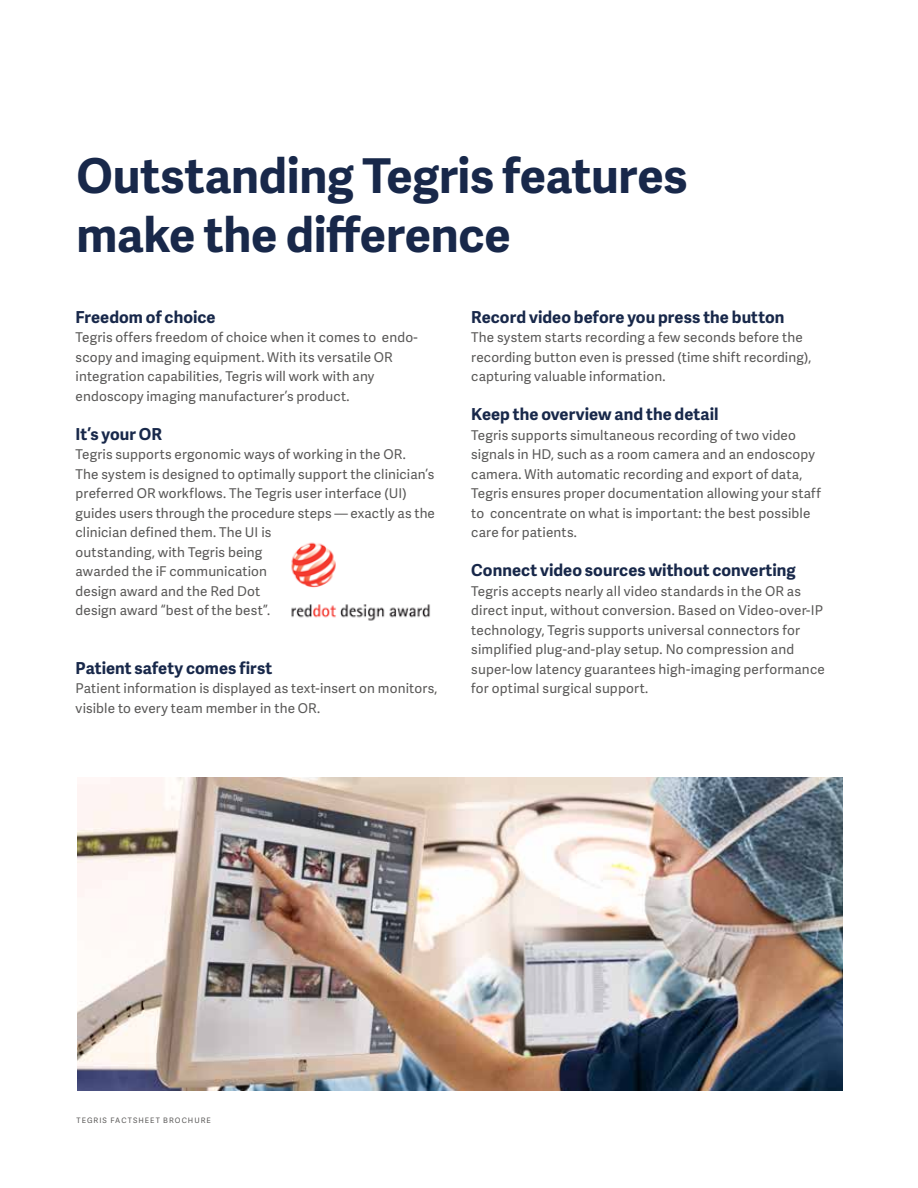
<style>
.page{position:relative;width:918px;height:1188px;background:#fff}
.page>*{position:absolute;margin:0;border:0;box-sizing:border-box;transform-origin:0 0}
.t1{font:700 48px/58.5px "Adelle Sans";letter-spacing:-.005em;color:#18284a}
.t2{font:700 16.5px "Adelle Sans";letter-spacing:.005em;color:#18284a}
.t3{font:13.5px/19.5px "Adelle Sans";letter-spacing:.01em;color:#595857}
.t4{font:7.5px "Adelle Sans";letter-spacing:.145em;color:#595857}
</style>
<div class="page">
<img style="left:78px;top:778px;width:764px;height:313px">
<img style="left:291px;top:542px;width:139px;height:79px">
<h1 class="t1" style="left:77px;top:145px;width:613px">Outstanding Tegris features make the difference</h1>
<p class="t2" style="left:76px;top:305px;width:142px">Freedom of choice</p>
<p class="t3" style="left:76px;top:328px;width:343px">Tegris offers freedom of choice when it comes to endo&shy;scopy and imaging equipment. With its versatile OR integration capabilities, Tegris will work with any endoscopy imaging manufacturer’s product.</p>
<p class="t2" style="left:76px;top:422px;width:88px">It’s your OR</p>
<p class="t3" style="left:76px;top:445px;width:361px">Tegris supports ergonomic ways of working in the OR.<br>The system is designed to optimally support the clinician’s preferred OR workflows. The Tegris user interface (UI) guides users through the procedure steps — exactly as the clinician defined them. The UI is<br>outstanding, with Tegris being<br>awarded the iF communication<br>design award and the Red Dot<br>design award “best of the best”.</p>
<p class="t2" style="left:76px;top:656px;width:198px">Patient safety comes first</p>
<p class="t3" style="left:76px;top:679px;width:363px">Patient information is displayed as text-insert on monitors, visible to every team member in the OR.</p>
<p class="t2" style="left:471px;top:305px;width:315px">Record video before you press the button</p>
<p class="t3" style="left:471px;top:328px;width:342px">The system starts recording a few seconds before the recording button even is pressed (time shift recording), capturing valuable information.</p>
<p class="t2" style="left:471px;top:403px;width:249px">Keep the overview and the detail</p>
<p class="t3" style="left:471px;top:425px;width:351px">Tegris supports simultaneous recording of two video signals in HD, such as a room camera and an endoscopy camera. With automatic recording and export of data, Tegris ensures proper documentation allowing your staff to concentrate on what is important: the best possible care for patients.</p>
<p class="t2" style="left:471px;top:559px;width:326px">Connect video sources without converting</p>
<p class="t3" style="left:471px;top:581px;width:355px">Tegris accepts nearly all video standards in the OR as direct input, without conversion. Based on Video-over-IP technology, Tegris supports universal connectors for simplified plug-and-play setup. No compression and super-low latency guarantees high-imaging performance for optimal surgical support.</p>
<p class="t4" style="left:77px;top:1115px;width:136px">TEGRIS FACTSHEET BROCHURE</p>
</div>
